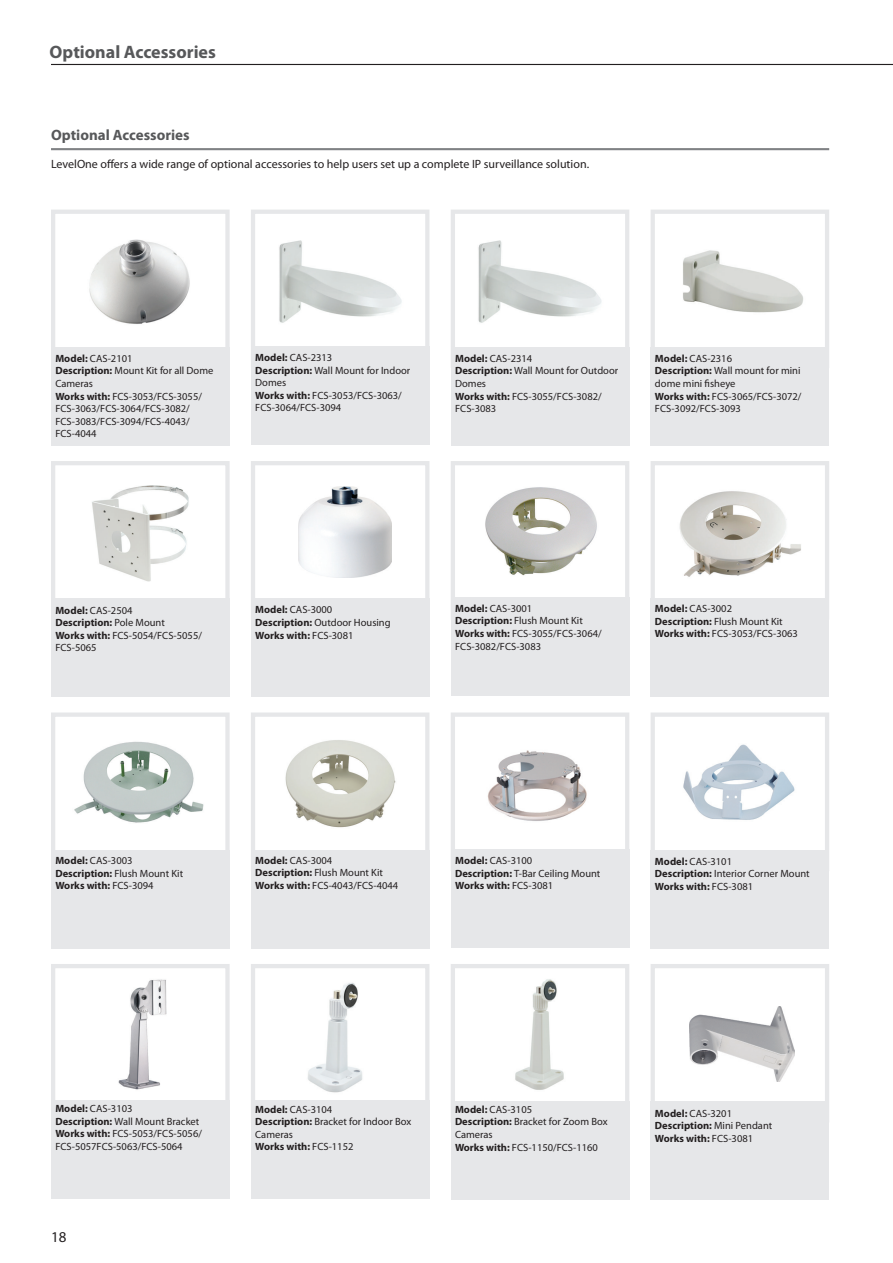
<style>
.page{position:relative;width:893px;height:1263px;background:#fff}
.page>*{position:absolute;margin:0;border:0;box-sizing:border-box;transform-origin:0 0}
.t1{font:700 18px "Myriad Pro";color:#57585a}
.t2{font:700 15px "Myriad Pro";color:#57585a}
.t3{font:15px "Myriad Pro";color:#231f20}
.t4{font:12px "Myriad Pro";color:#231f20}
.t5{font:10.5px/12.6px "Myriad Pro";color:#231f20}
.t6{font:700 10.5px/12.6px "Myriad Pro";color:#231f20}
.s1{font-weight:700}
.s2{font-weight:400}
</style>
<div class="page">
<hr style="left:51px;top:64px;width:842px;height:1px;background:#231f20">
<hr style="left:51px;top:148px;width:778px;height:2px;background:#808285">
<div style="left:251px;top:461px;width:178px;height:159px;border:4px solid #e6e7e9"></div>
<div style="left:251px;top:598px;width:178px;height:99px;background:#e6e7e9"></div>
<img style="left:298px;top:487px;width:93px;height:90px">
<div style="left:451px;top:712px;width:178px;height:159px;border:4px solid #e6e7e9"></div>
<div style="left:451px;top:849px;width:178px;height:99px;background:#e6e7e9"></div>
<img style="left:487px;top:750px;width:100px;height:71px">
<div style="left:651px;top:712px;width:178px;height:159px;border:4px solid #e6e7e9"></div>
<div style="left:651px;top:850px;width:178px;height:98px;background:#e6e7e9"></div>
<img style="left:683px;top:744px;width:112px;height:76px">
<div style="left:651px;top:964px;width:178px;height:158px;border:4px solid #e6e7e9"></div>
<div style="left:651px;top:1101px;width:178px;height:99px;background:#e6e7e9"></div>
<img style="left:689px;top:1006px;width:105px;height:75px">
<div style="left:51px;top:210px;width:179px;height:158px;border:4px solid #e6e7e9"></div>
<div style="left:51px;top:347px;width:179px;height:98px;background:#e6e7e9"></div>
<img style="left:89px;top:239px;width:101px;height:85px">
<div style="left:251px;top:210px;width:178px;height:158px;border:4px solid #e6e7e9"></div>
<div style="left:251px;top:346px;width:178px;height:99px;background:#e6e7e9"></div>
<img style="left:279px;top:240px;width:123px;height:83px">
<div style="left:451px;top:210px;width:178px;height:158px;border:4px solid #e6e7e9"></div>
<div style="left:451px;top:347px;width:178px;height:98px;background:#e6e7e9"></div>
<img style="left:478px;top:240px;width:124px;height:83px">
<div style="left:51px;top:461px;width:179px;height:159px;border:4px solid #e6e7e9"></div>
<div style="left:51px;top:598px;width:179px;height:99px;background:#e6e7e9"></div>
<img style="left:92px;top:485px;width:97px;height:97px">
<div style="left:451px;top:461px;width:178px;height:159px;border:4px solid #e6e7e9"></div>
<div style="left:451px;top:598px;width:178px;height:98px;background:#e6e7e9"></div>
<img style="left:485px;top:487px;width:112px;height:89px">
<div style="left:651px;top:461px;width:178px;height:159px;border:4px solid #e6e7e9"></div>
<div style="left:651px;top:598px;width:178px;height:99px;background:#e6e7e9"></div>
<img style="left:679px;top:491px;width:122px;height:86px">
<div style="left:51px;top:712px;width:179px;height:159px;border:4px solid #e6e7e9"></div>
<div style="left:51px;top:850px;width:179px;height:98px;background:#e6e7e9"></div>
<img style="left:74px;top:741px;width:130px;height:82px">
<div style="left:251px;top:712px;width:178px;height:159px;border:4px solid #e6e7e9"></div>
<div style="left:251px;top:850px;width:178px;height:98px;background:#e6e7e9"></div>
<img style="left:285px;top:740px;width:111px;height:88px">
<div style="left:51px;top:964px;width:179px;height:158px;border:4px solid #e6e7e9"></div>
<div style="left:51px;top:1100px;width:179px;height:99px;background:#e6e7e9"></div>
<img style="left:118px;top:979px;width:49px;height:111px">
<div style="left:251px;top:964px;width:178px;height:158px;border:4px solid #e6e7e9"></div>
<div style="left:251px;top:1100px;width:178px;height:99px;background:#e6e7e9"></div>
<img style="left:307px;top:982px;width:56px;height:111px">
<div style="left:451px;top:964px;width:178px;height:158px;border:4px solid #e6e7e9"></div>
<div style="left:451px;top:1101px;width:178px;height:99px;background:#e6e7e9"></div>
<img style="left:515px;top:979px;width:49px;height:111px">
<div style="left:651px;top:210px;width:178px;height:158px;border:4px solid #e6e7e9"></div>
<div style="left:651px;top:347px;width:178px;height:98px;background:#e6e7e9"></div>
<img style="left:683px;top:250px;width:120px;height:63px">
<h1 class="t1" style="left:50px;top:40px;width:168px">Optional Accessories</h1>
<h2 class="t2" style="left:51px;top:125px;width:140px">Optional Accessories</h2>
<p class="t4" style="left:51px;top:157px;width:540px">LevelOne offers a wide range of optional accessories to help users set up a complete IP surveillance solution.</p>
<p class="t5" style="left:55px;top:352px;width:159px"><span class="s1">Model:</span> CAS-2101<br><span class="s1">Description:</span> Mount Kit for all Dome<br>Cameras<br><span class="s1">Works with:</span> FCS-3053/FCS-3055/<br>FCS-3063/FCS-3064/FCS-3082/<br>FCS-3083/FCS-3094/FCS-4043/<br>FCS-4044</p>
<p class="t5" style="left:255px;top:351px;width:157px"><span class="s1">Model:</span> CAS-2313<br><span class="s1">Description:</span> Wall Mount for Indoor<br>Domes<br><span class="s1">Works with:</span> FCS-3053/FCS-3063/<br>FCS-3064/FCS-3094</p>
<p class="t5" style="left:455px;top:352px;width:165px"><span class="s1">Model:</span> CAS-2314<br><span class="s1">Description:</span> Wall Mount for Outdoor<br>Domes<br><span class="s1">Works with:</span> FCS-3055/FCS-3082/<br>FCS-3083</p>
<p class="t5" style="left:655px;top:352px;width:148px"><span class="s1">Model:</span> CAS-2316<br><span class="s1">Description:</span> Wall mount for mini dome mini fisheye<br><span class="s1">Works with:</span> FCS-3065/FCS-3072/<br>FCS-3092/FCS-3093</p>
<p class="t5" style="left:55px;top:604px;width:148px"><span class="s1">Model:</span> CAS-2504<br><span class="s1">Description:</span> Pole Mount<br><span class="s1">Works with:</span> FCS-5054/FCS-5055/<br>FCS-5065</p>
<p class="t5" style="left:455px;top:602px;width:148px"><span class="s1">Model:</span> CAS-3001<br><span class="s1">Description:</span> Flush Mount Kit<br><span class="s1">Works with:</span> FCS-3055/FCS-3064/<br>FCS-3082/FCS-3083</p>
<p class="t5" style="left:655px;top:602px;width:144px"><span class="s1">Model:</span> CAS-3002<br><span class="s1">Description:</span> Flush Mount Kit<br><span class="s1">Works with:</span> FCS-3053/FCS-3063</p>
<p class="t5" style="left:255px;top:603px;width:137px"><span class="s1">Model:</span> CAS-3000<br><span class="s1">Description:</span> Outdoor Housing<br><span class="s1">Works with:</span> FCS-3081</p>
<p class="t5" style="left:55px;top:854px;width:129px"><span class="s1">Model:</span> CAS-3003<br><span class="s1">Description:</span> Flush Mount Kit<br><span class="s1">Works with:</span> FCS-3094</p>
<p class="t5" style="left:255px;top:853px;width:144px"><span class="s1">Model:</span> CAS-3004<br><span class="s1">Description:</span> Flush Mount Kit<br><span class="s1">Works with:</span> FCS-4043/FCS-4044</p>
<p class="t5" style="left:455px;top:854px;width:147px"><span class="s1">Model:</span> CAS-3100<br><span class="s1">Description:</span> T-Bar Ceiling Mount<br><span class="s1">Works with:</span> FCS-3081</p>
<p class="t5" style="left:655px;top:855px;width:156px"><span class="s1">Model:</span> CAS-3101<br><span class="s1">Description:</span> Interior Corner Mount<br><span class="s1">Works with:</span> FCS-3081</p>
<p class="t5" style="left:55px;top:1102px;width:148px"><span class="s1">Model:</span> CAS-3103<br><span class="s1">Description:</span> Wall Mount Bracket<br><span class="s1">Works with:</span> FCS-5053/FCS-5056/<br>FCS-5057FCS-5063/FCS-5064</p>
<p class="t5" style="left:255px;top:1102px;width:157px"><span class="s1">Model:</span> CAS-3104<br><span class="s1">Description:</span> Bracket for Indoor Box<br>Cameras<br><span class="s1">Works with:</span> FCS-1152</p>
<p class="t5" style="left:455px;top:1103px;width:154px"><span class="s1">Model:</span> CAS-3105<br><span class="s1">Description:</span> Bracket for Zoom Box<br>Cameras<br><span class="s1">Works with:</span> FCS-1150/FCS-1160</p>
<h2 class="t3" style="left:51px;top:1227px;width:17px">18</h2>
<p class="t6" style="left:655px;top:1106px;width:119px">Model: <span class="s2">CAS-3201<br></span>Description: <span class="s2">Mini Pendant<br></span>Works with: <span class="s2">FCS-3081</span></p>
</div>
